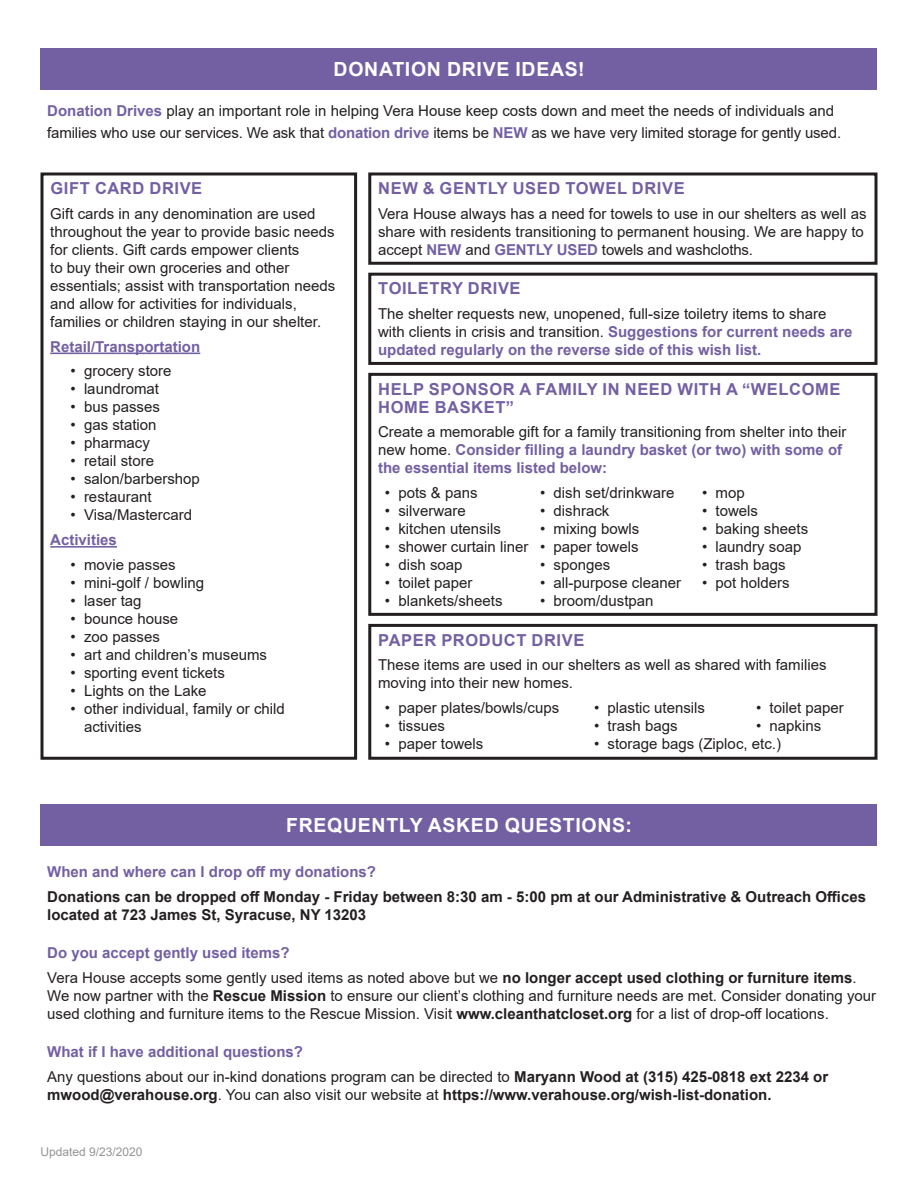
<style>
.page{position:relative;width:918px;height:1188px;background:#fff}
.page>*{position:absolute;margin:0;border:0;box-sizing:border-box;transform-origin:0 0}
.t1{font:700 19.5px "Arial";letter-spacing:.035em;color:#fff}
.t2{font:700 16.5px/18px "Arial";letter-spacing:.035em;color:#7360a3}
.Subhead{font:15px/18px "Arial";color:#231f20}
.t3{font:700 15px/18px "Arial";color:#7360a3}
.Subhead-2{font:700 15px/18px "Arial";color:#231f20}
.Subhead-3{font:12px "Arial";color:#939598}
.s1{font-weight:700;color:#7360a3}
.s2{font-weight:400;color:#231f20}
.s3{font-weight:700}
.s4{font-weight:400}
</style>
<div class="page">
<div style="left:368px;top:373px;width:510px;height:243px;border:3px solid #231f20"></div>
<div style="left:368px;top:273px;width:510px;height:92px;border:3px solid #231f20"></div>
<div style="left:368px;top:624px;width:510px;height:136px;border:3px solid #231f20"></div>
<div style="left:368px;top:172px;width:510px;height:93px;border:3px solid #231f20"></div>
<hr style="left:50px;top:353px;width:150px;height:1px;background:#7360a3">
<hr style="left:50px;top:546px;width:67px;height:2px;background:#7360a3">
<div style="left:40px;top:172px;width:317px;height:588px;border:3px solid #231f20"></div>
<div style="left:40px;top:804px;width:838px;height:42px;background:#7360a3"></div>
<div style="left:40px;top:48px;width:838px;height:42px;background:#7360a3"></div>
<p class="t1" style="left:334px;top:56px;width:253px">DONATION DRIVE IDEAS!</p>
<p class="Subhead" style="left:47px;top:99px;width:795px;line-height:22.5px"><span class="s1">Donation Drives</span> play an important role in helping Vera House keep costs down and meet the needs of individuals and families who use our services. We ask that <span class="s1">donation drive</span> items be <span class="s1">NEW</span> as we have very limited storage for gently used.</p>
<p class="t2" style="left:51px;top:180px;width:153px">GIFT CARD DRIVE</p>
<p class="Subhead" style="left:50px;top:205px;width:287px">Gift cards in any denomination are used throughout the year to provide basic needs for clients. Gift cards empower clients<br>to buy their own groceries and other essentials; assist with transportation needs and allow for activities for individuals, families or children staying in our shelter.</p>
<p class="t3" style="left:50px;top:338px;width:152px">Retail/Transportation</p>
<p class="Subhead" style="left:70px;top:362px;width:103px">• grocery store</p>
<p class="Subhead" style="left:70px;top:380px;width:90px">• laundromat</p>
<p class="Subhead" style="left:70px;top:398px;width:91px">• bus passes</p>
<p class="Subhead" style="left:70px;top:416px;width:88px">• gas station</p>
<p class="Subhead" style="left:70px;top:434px;width:81px">• pharmacy</p>
<p class="Subhead" style="left:70px;top:452px;width:85px">• retail store</p>
<p class="Subhead" style="left:70px;top:470px;width:131px">• salon/barbershop</p>
<p class="Subhead" style="left:70px;top:488px;width:83px">• restaurant</p>
<p class="Subhead" style="left:70px;top:506px;width:123px">• Visa/Mastercard</p>
<p class="t3" style="left:50px;top:531px;width:68px">Activities</p>
<p class="Subhead" style="left:70px;top:556px;width:107px">• movie passes</p>
<p class="Subhead" style="left:70px;top:574px;width:135px">• mini-golf / bowling</p>
<p class="Subhead" style="left:70px;top:592px;width:73px">• laser tag</p>
<p class="Subhead" style="left:70px;top:610px;width:109px">• bounce house</p>
<p class="Subhead" style="left:70px;top:628px;width:91px">• zoo passes</p>
<p class="Subhead" style="left:70px;top:646px;width:198px">• art and children’s museums</p>
<p class="Subhead" style="left:70px;top:664px;width:156px">• sporting event tickets</p>
<p class="Subhead" style="left:70px;top:682px;width:138px">• Lights on the Lake</p>
<p class="Subhead" style="left:84px;top:700px;width:202px;text-indent:-14px">• other individual, family or child activities</p>
<p class="t2" style="left:378px;top:180px;width:308px">NEW &amp; GENTLY USED TOWEL DRIVE</p>
<p class="Subhead" style="left:378px;top:205px;width:490px">Vera House always has a need for towels to use in our shelters as well as share with residents transitioning to permanent housing. We are happy to accept <span class="s1">NEW</span> and <span class="s1">GENTLY USED</span> towels and washcloths.</p>
<p class="t2" style="left:378px;top:280px;width:144px">TOILETRY DRIVE</p>
<p class="Subhead" style="left:378px;top:305px;width:476px">The shelter requests new, unopened, full-size toiletry items to share with clients in crisis and transition. <span class="s1">Suggestions for current needs are updated regularly on the reverse side of this wish list.</span></p>
<p class="t2" style="left:378px;top:380px;width:464px">HELP SPONSOR A FAMILY IN NEED WITH A “WELCOME<br>HOME BASKET”</p>
<p class="t3" style="left:378px;top:423px;width:470px"><span class="s2">Create a memorable gift for a family transitioning from shelter into their new home.</span> Consider filling a laundry basket (or two) with some of the essential items listed below:</p>
<p class="Subhead" style="left:385px;top:484px;width:94px">• pots &amp; pans</p>
<p class="Subhead" style="left:540px;top:484px;width:136px">• dish set/drinkware</p>
<p class="Subhead" style="left:702px;top:484px;width:44px">• mop</p>
<p class="Subhead" style="left:385px;top:502px;width:83px">• silverware</p>
<p class="Subhead" style="left:540px;top:502px;width:71px">• dishrack</p>
<p class="Subhead" style="left:702px;top:502px;width:58px">• towels</p>
<p class="Subhead" style="left:385px;top:520px;width:118px">• kitchen utensils</p>
<p class="Subhead" style="left:540px;top:520px;width:101px">• mixing bowls</p>
<p class="Subhead" style="left:702px;top:520px;width:108px">• baking sheets</p>
<p class="Subhead" style="left:385px;top:538px;width:255px">• shower curtain liner • paper towels</p>
<p class="Subhead" style="left:702px;top:538px;width:101px">• laundry soap</p>
<p class="Subhead" style="left:385px;top:556px;width:79px">• dish soap</p>
<p class="Subhead" style="left:540px;top:556px;width:72px">• sponges</p>
<p class="Subhead" style="left:702px;top:556px;width:85px">• trash bags</p>
<p class="Subhead" style="left:385px;top:574px;width:89px">• toilet paper</p>
<p class="Subhead" style="left:540px;top:574px;width:143px">• all-purpose cleaner</p>
<p class="Subhead" style="left:702px;top:574px;width:89px">• pot holders</p>
<p class="Subhead" style="left:385px;top:592px;width:119px">• blankets/sheets</p>
<p class="Subhead" style="left:540px;top:592px;width:115px">• broom/dustpan</p>
<p class="t2" style="left:378px;top:631px;width:208px">PAPER PRODUCT DRIVE</p>
<p class="Subhead" style="left:378px;top:656px;width:450px">These items are used in our shelters as well as shared with families moving into their new homes.</p>
<p class="Subhead" style="left:385px;top:699px;width:176px">• paper plates/bowls/cups</p>
<p class="Subhead" style="left:594px;top:699px;width:113px">• plastic utensils</p>
<p class="Subhead" style="left:756px;top:699px;width:89px">• toilet paper</p>
<p class="Subhead" style="left:385px;top:717px;width:62px">• tissues</p>
<p class="Subhead" style="left:594px;top:717px;width:85px">• trash bags</p>
<p class="Subhead" style="left:756px;top:717px;width:67px">• napkins</p>
<p class="Subhead" style="left:385px;top:735px;width:100px">• paper towels</p>
<p class="Subhead" style="left:594px;top:735px;width:188px">• storage bags (Ziploc, etc.)</p>
<p class="t1" style="left:286px;top:812px;width:347px">FREQUENTLY ASKED QUESTIONS:</p>
<p class="t3" style="left:47px;top:863px;width:330px">When and where can I drop off my donations?</p>
<p class="Subhead-2" style="left:47px;top:887px;width:820px">Donations can be dropped off Monday - Friday between 8:30 am - 5:00 pm at our Administrative &amp; Outreach Offices located at 723 James St, Syracuse, NY 13203</p>
<p class="t3" style="left:47px;top:944px;width:244px">Do you accept gently used items?</p>
<p class="Subhead" style="left:47px;top:968px;width:831px">Vera House accepts some gently used items as noted above but we <span class="s3">no longer accept used clothing or furniture items</span>.<br>We now partner with the <span class="s3">Rescue Mission</span> to ensure our client’s clothing and furniture needs are met. Consider donating your used clothing and furniture items to the Rescue Mission. Visit <span class="s3">www.cleanthatcloset.org</span> for a list of drop-off locations.</p>
<p class="t3" style="left:47px;top:1043px;width:257px">What if I have additional questions?</p>
<p class="Subhead" style="left:47px;top:1067px;width:782px">Any questions about our in-kind donations program can be directed to <span class="s3">Maryann Wood at (315) 425-0818 ext 2234 or</span></p>
<p class="Subhead-2" style="left:47px;top:1085px;width:726px">mwood@verahouse.org<span class="s4">. You can also visit our website at</span> https://www.verahouse.org/wish-list-donation.</p>
<p class="Subhead-3" style="left:40px;top:1144px;width:104px">Updated 9/23/2020</p>
</div>
